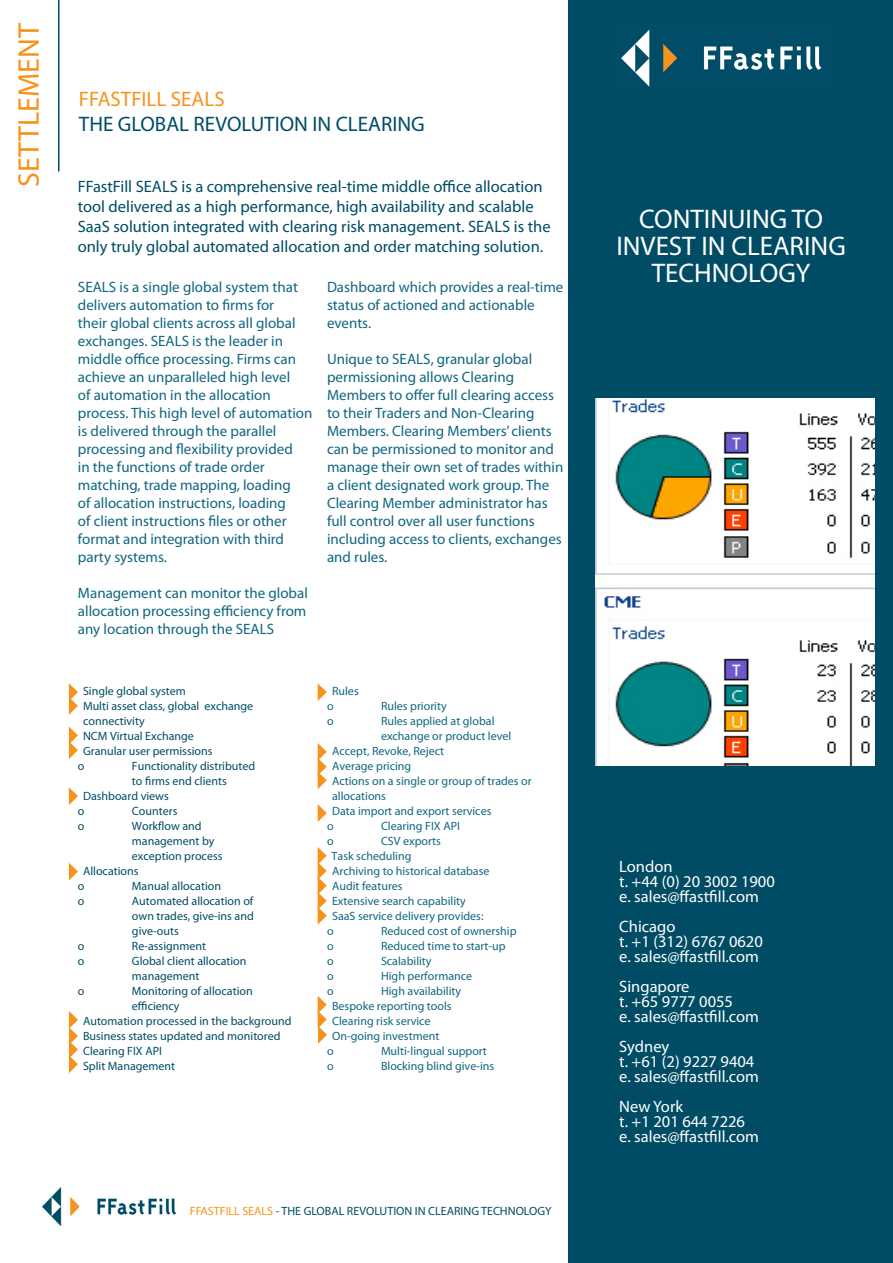
<style>
.page{position:relative;width:893px;height:1263px;background:#fff}
.page>*{position:absolute;margin:0;border:0;box-sizing:border-box;transform-origin:0 0}
.t1{font:30px "Myriad Pro";color:#f7931d}
.t2{font:27px/27px "Myriad Pro";color:#fff;text-align:center}
.t3{font:21px "Myriad Pro";color:#004c65}
.t4{font:21px "Myriad Pro";color:#f7931d}
.t5{font:16.5px/19.8px "Myriad Pro";color:#004c65}
.t6{font:16.5px "Myriad Pro";color:#fff}
.t7{font:15px/18px "Myriad Pro";color:#106681}
.t8{font:12px "Myriad Pro";color:#004c65}
.t9{font:12px "Myriad Pro";color:#106681}
.s1{color:#f7931d}
</style>
<div class="page">
<hr style="left:58px;top:0;width:2px;height:171px;background:#004c65">
<img style="left:43px;top:1188px;width:132px;height:37px">
<div style="left:569px;top:0;width:324px;height:1263px;background:#004c65"></div>
<svg style="left:69px;top:683px;width:9px;height:32px"></svg>
<svg style="left:318px;top:804px;width:9px;height:18px"></svg>
<svg style="left:318px;top:683px;width:9px;height:18px"></svg>
<svg style="left:318px;top:743px;width:9px;height:46px"></svg>
<svg style="left:318px;top:847px;width:9px;height:78px"></svg>
<svg style="left:318px;top:996px;width:9px;height:48px"></svg>
<svg style="left:69px;top:726px;width:9px;height:33px"></svg>
<svg style="left:69px;top:787px;width:9px;height:18px"></svg>
<svg style="left:69px;top:863px;width:9px;height:17px"></svg>
<img style="left:621px;top:29px;width:201px;height:58px">
<svg style="left:69px;top:1011px;width:9px;height:62px"></svg>
<img style="left:595px;top:398px;width:280px;height:367px">
<p class="t1" style="left:10px;top:187px;width:165px;rotate:-90deg">SETTLEMENT</p>
<p class="t4" style="left:79px;top:86px;width:147px">FFASTFILL SEALS</p>
<p class="t3" style="left:79px;top:111px;width:347px">THE GLOBAL REVOLUTION IN CLEARING</p>
<p class="t5" style="left:78px;top:177px;width:474px">FFastFill SEALS is a comprehensive real-time middle office allocation tool delivered as a high performance, high availability and scalable SaaS solution integrated with clearing risk management. SEALS is the only truly global automated allocation and order matching solution.</p>
<p class="t7" style="left:78px;top:278px;width:236px">SEALS is a single global system that delivers automation to firms for<br>their global clients across all global exchanges. SEALS is the leader in middle office processing. Firms can achieve an unparalleled high level<br>of automation in the allocation process. This high level of automation is delivered through the parallel processing and flexibility provided<br>in the functions of trade order matching, trade mapping, loading<br>of allocation instructions, loading<br>of client instructions files or other format and integration with third party systems.</p>
<p class="t7" style="left:78px;top:584px;width:231px;text-align:justify">Management can monitor the global allocation processing efficiency from any location through the SEALS</p>
<p class="t7" style="left:327px;top:278px;width:238px">Dashboard which provides a real-time status of actioned and actionable events.</p>
<p class="t7" style="left:327px;top:350px;width:238px">Unique to SEALS, granular global permissioning allows Clearing Members to offer full clearing access to their Traders and Non-Clearing Members. Clearing Members’ clients can be permissioned to monitor and manage their own set of trades within a client designated work group. The Clearing Member administrator has full control over all user functions including access to clients, exchanges and rules.</p>
<p class="t8" style="left:83px;top:683px;width:104px">Single global system</p>
<p class="t8" style="left:83px;top:698px;width:172px">Multi asset class, global exchange</p>
<p class="t8" style="left:83px;top:713px;width:63px">connectivity</p>
<p class="t8" style="left:83px;top:728px;width:112px">NCM Virtual Exchange</p>
<p class="t8" style="left:83px;top:743px;width:131px">Granular user permissions</p>
<p class="t8" style="left:78px;top:758px;width:8px">o</p>
<p class="t8" style="left:132px;top:758px;width:125px">Functionality distributed</p>
<p class="t8" style="left:132px;top:773px;width:97px">to firms end clients</p>
<p class="t8" style="left:83px;top:788px;width:87px">Dashboard views</p>
<p class="t8" style="left:78px;top:803px;width:8px">o</p>
<p class="t8" style="left:132px;top:803px;width:47px">Counters</p>
<p class="t8" style="left:78px;top:818px;width:8px">o</p>
<p class="t8" style="left:132px;top:818px;width:71px">Workflow and</p>
<p class="t8" style="left:132px;top:833px;width:84px">management by</p>
<p class="t8" style="left:132px;top:848px;width:92px">exception process</p>
<p class="t8" style="left:83px;top:863px;width:57px">Allocations</p>
<p class="t8" style="left:78px;top:878px;width:8px">o</p>
<p class="t8" style="left:132px;top:878px;width:91px">Manual allocation</p>
<p class="t8" style="left:78px;top:893px;width:8px">o</p>
<p class="t8" style="left:132px;top:893px;width:123px">Automated allocation of</p>
<p class="t8" style="left:132px;top:908px;width:123px">own trades, give-ins and</p>
<p class="t8" style="left:132px;top:923px;width:48px">give-outs</p>
<p class="t8" style="left:78px;top:938px;width:8px">o</p>
<p class="t8" style="left:132px;top:938px;width:76px">Re-assignment</p>
<p class="t8" style="left:78px;top:953px;width:8px">o</p>
<p class="t8" style="left:132px;top:953px;width:116px">Global client allocation</p>
<p class="t8" style="left:132px;top:968px;width:69px">management</p>
<p class="t8" style="left:78px;top:983px;width:8px">o</p>
<p class="t8" style="left:132px;top:983px;width:122px">Monitoring of allocation</p>
<p class="t8" style="left:132px;top:998px;width:49px">efficiency</p>
<p class="t8" style="left:83px;top:1013px;width:210px">Automation processed in the background</p>
<p class="t8" style="left:83px;top:1028px;width:199px">Business states updated and monitored</p>
<p class="t8" style="left:83px;top:1043px;width:80px">Clearing FIX API</p>
<p class="t8" style="left:83px;top:1058px;width:94px">Split Management</p>
<p class="t9" style="left:332px;top:683px;width:28px">Rules</p>
<p class="t9" style="left:327px;top:698px;width:8px">o</p>
<p class="t9" style="left:381px;top:698px;width:67px">Rules priority</p>
<p class="t9" style="left:327px;top:713px;width:8px">o</p>
<p class="t9" style="left:381px;top:713px;width:115px">Rules applied at global</p>
<p class="t9" style="left:381px;top:728px;width:132px">exchange or product level</p>
<p class="t9" style="left:332px;top:743px;width:114px">Accept, Revoke, Reject</p>
<p class="t9" style="left:332px;top:758px;width:81px">Average pricing</p>
<p class="t9" style="left:332px;top:773px;width:201px">Actions on a single or group of trades or</p>
<p class="t9" style="left:332px;top:788px;width:55px">allocations</p>
<p class="t9" style="left:332px;top:803px;width:161px">Data import and export services</p>
<p class="t9" style="left:327px;top:818px;width:8px">o</p>
<p class="t9" style="left:381px;top:818px;width:80px">Clearing FIX API</p>
<p class="t9" style="left:327px;top:833px;width:8px">o</p>
<p class="t9" style="left:381px;top:833px;width:61px">CSV exports</p>
<p class="t9" style="left:332px;top:848px;width:81px">Task scheduling</p>
<p class="t9" style="left:332px;top:863px;width:159px">Archiving to historical database</p>
<p class="t9" style="left:332px;top:878px;width:72px">Audit features</p>
<p class="t9" style="left:332px;top:893px;width:135px">Extensive search capability</p>
<p class="t9" style="left:332px;top:908px;width:153px">SaaS service delivery provides:</p>
<p class="t9" style="left:327px;top:923px;width:8px">o</p>
<p class="t9" style="left:381px;top:923px;width:137px">Reduced cost of ownership</p>
<p class="t9" style="left:327px;top:938px;width:8px">o</p>
<p class="t9" style="left:381px;top:938px;width:126px">Reduced time to start-up</p>
<p class="t9" style="left:327px;top:953px;width:8px">o</p>
<p class="t9" style="left:381px;top:953px;width:52px">Scalability</p>
<p class="t9" style="left:327px;top:968px;width:8px">o</p>
<p class="t9" style="left:381px;top:968px;width:93px">High performance</p>
<p class="t9" style="left:327px;top:983px;width:8px">o</p>
<p class="t9" style="left:381px;top:983px;width:82px">High availability</p>
<p class="t9" style="left:332px;top:998px;width:121px">Bespoke reporting tools</p>
<p class="t9" style="left:332px;top:1013px;width:100px">Clearing risk service</p>
<p class="t9" style="left:332px;top:1028px;width:109px">On-going investment</p>
<p class="t9" style="left:327px;top:1043px;width:8px">o</p>
<p class="t9" style="left:381px;top:1043px;width:107px">Multi-lingual support</p>
<p class="t9" style="left:327px;top:1058px;width:8px">o</p>
<p class="t9" style="left:381px;top:1058px;width:115px">Blocking blind give-ins</p>
<p class="t8" style="left:190px;top:1203px;width:363px"><span class="s1">FFASTFILL SEALS</span> - THE GLOBAL REVOLUTION IN CLEARING TECHNOLOGY</p>
<p class="t2" style="left:639px;top:205px;width:186px">CONTINUING TO</p>
<p class="t2" style="left:616px;top:232px;width:231px">INVEST IN CLEARING<br>TECHNOLOGY</p>
<p class="t6" style="left:619px;top:856px;width:55px">London</p>
<p class="t6" style="left:619px;top:871px;width:157px">t. +44 (0) 20 3002 1900</p>
<p class="t6" style="left:619px;top:886px;width:141px">e. sales@ffastfill.com</p>
<p class="t6" style="left:619px;top:916px;width:58px">Chicago</p>
<p class="t6" style="left:619px;top:931px;width:145px">t. +1 (312) 6767 0620</p>
<p class="t6" style="left:619px;top:946px;width:141px">e. sales@ffastfill.com</p>
<p class="t6" style="left:619px;top:976px;width:72px">Singapore</p>
<p class="t6" style="left:619px;top:991px;width:115px">t. +65 9777 0055</p>
<p class="t6" style="left:619px;top:1006px;width:141px">e. sales@ffastfill.com</p>
<p class="t6" style="left:619px;top:1036px;width:52px">Sydney</p>
<p class="t6" style="left:619px;top:1051px;width:137px">t. +61 (2) 9227 9404</p>
<p class="t6" style="left:619px;top:1066px;width:141px">e. sales@ffastfill.com</p>
<p class="t6" style="left:619px;top:1096px;width:65px">New York</p>
<p class="t6" style="left:619px;top:1111px;width:127px">t. +1 201 644 7226</p>
<p class="t6" style="left:619px;top:1126px;width:141px">e. sales@ffastfill.com</p>
</div>
